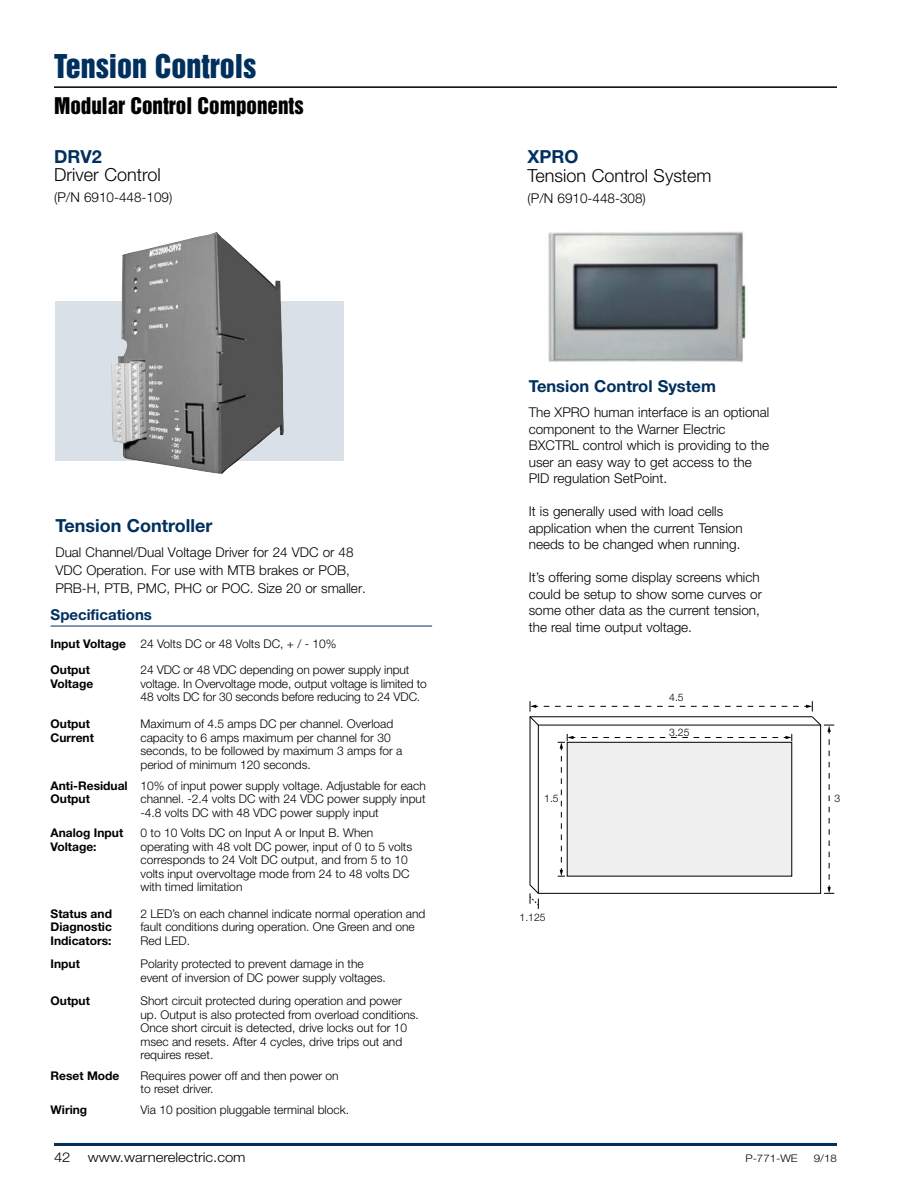
<style>
.page{position:relative;width:918px;height:1188px;background:#fff}
.page>*{position:absolute;margin:0;border:0;box-sizing:border-box;transform-origin:0 0}
.t1{font:30px "Helvetica Inserat LT Std";color:#00305e}
.t2{font:21px "Helvetica Inserat LT Std";color:#000}
.Normal_12_14{font:300 18px "Helvetica Neue LT Std";color:#000}
.Subhead_12_13_Blue{font:700 18px "Helvetica Neue LT Std";color:#00305e}
.Subhead_11_13_Blue{font:700 16.5px "Helvetica Neue LT Std";color:#00305e}
.Spec_Table_head_10_1{font:700 15px "Helvetica Neue LT Std";color:#00305e}
.Normal_9_11{font:300 13.5px/16.5px "Helvetica Neue LT Std";color:#000}
.Normal_9_11-2{font:300 13.5px "Helvetica Neue LT Std";color:#000;scale:1.1 1}
.t3{font:300 12px/13.5px "Helvetica Neue LT Std";color:#000}
.t4{font:700 12px/13.5px "Helvetica Neue LT Std";color:#000}
.t5{font:300 10.5px "Helvetica Neue LT Std";color:#000;scale:1.1 1}
.t6{font:300 10.35px "Helvetica Neue LT Std";color:#000}
</style>
<div class="page">
<hr style="left:54px;top:86px;width:783px;height:2px;background:#000">
<hr style="left:54px;top:1143px;width:783px;height:3px;background:#00305e">
<img style="left:548px;top:231px;width:198px;height:131px">
<svg style="left:529px;top:701px;width:305px;height:208px"></svg>
<hr style="left:51px;top:626px;width:381px;height:1px;background:#00305e">
<div style="left:56px;top:301px;width:288px;height:160px;background:#d9e0e7"></div>
<img style="left:111px;top:232px;width:173px;height:242px">
<p class="t1" style="left:54px;top:48px;width:204px">Tension Controls</p>
<p class="t2" style="left:54px;top:93px;width:251px">Modular Control Components</p>
<p class="Subhead_12_13_Blue" style="left:54px;top:145px;width:49px">DRV2</p>
<p class="Normal_12_14" style="left:54px;top:164px;width:108px">Driver Control</p>
<p class="Normal_9_11" style="left:54px;top:189px;width:120px">(P/N 6910-448-109)</p>
<p class="Subhead_12_13_Blue" style="left:55px;top:514px;width:159px">Tension Controller</p>
<p class="Normal_9_11" style="left:55px;top:542px;width:312px;line-height:18px">Dual Channel/Dual Voltage Driver for 24 VDC or 48<br>VDC Operation. For use with MTB brakes or POB,<br>PRB-H, PTB, PMC, PHC or POC. Size 20 or smaller.</p>
<p class="Spec_Table_head_10_1" style="left:51px;top:605px;width:103px">Specifications</p>
<p class="t4" style="left:51px;top:637px;width:77px">Input Voltage</p>
<p class="t3" style="left:140px;top:637px;width:198px">24 Volts DC or 48 Volts DC, + / - 10%</p>
<p class="t4" style="left:51px;top:663px;width:44px">Output<br>Voltage</p>
<p class="t3" style="left:140px;top:663px;width:288px">24 VDC or 48 VDC depending on power supply input voltage. In Overvoltage mode, output voltage is limited to<br>48 volts DC for 30 seconds before reducing to 24 VDC.</p>
<p class="t4" style="left:51px;top:717px;width:45px">Output<br>Current</p>
<p class="t3" style="left:140px;top:717px;width:264px">Maximum of 4.5 amps DC per channel. Overload capacity to 6 amps maximum per channel for 30 seconds, to be followed by maximum 3 amps for a period of minimum 120 seconds.</p>
<p class="t4" style="left:51px;top:778px;width:79px">Anti-Residual<br>Output</p>
<p class="t3" style="left:140px;top:778px;width:287px;text-align:justify">10% of input power supply voltage. Adjustable for each channel. -2.4 volts DC with 24 VDC power supply input -4.8 volts DC with 48 VDC power supply input</p>
<p class="t4" style="left:51px;top:826px;width:74px">Analog Input<br>Voltage:</p>
<p class="t3" style="left:140px;top:826px;width:273px">0 to 10 Volts DC on Input A or Input B. When operating with 48 volt DC power, input of 0 to 5 volts corresponds to 24 Volt DC output, and from 5 to 10 volts input overvoltage mode from 24 to 48 volts DC with timed limitation</p>
<p class="t4" style="left:51px;top:906px;width:63px;text-align:justify">Status and Diagnostic Indicators:</p>
<p class="t3" style="left:140px;top:906px;width:286px">2 LED’s on each channel indicate normal operation and fault conditions during operation. One Green and one<br>Red LED.</p>
<p class="t4" style="left:51px;top:957px;width:31px">Input</p>
<p class="t3" style="left:140px;top:957px;width:225px">Polarity protected to prevent damage in the</p>
<p class="t3" style="left:140px;top:971px;width:247px">event of inversion of DC power supply voltages.</p>
<p class="t4" style="left:51px;top:994px;width:41px">Output</p>
<p class="t3" style="left:140px;top:994px;width:280px">Short circuit protected during operation and power up. Output is also protected from overload conditions.<br>Once short circuit is detected, drive locks out for 10 msec and resets. After 4 cycles, drive trips out and requires reset.</p>
<p class="t4" style="left:51px;top:1068px;width:70px">Reset Mode</p>
<p class="t3" style="left:140px;top:1068px;width:200px">Requires power off and then power on</p>
<p class="t3" style="left:140px;top:1082px;width:74px">to reset driver.</p>
<p class="t4" style="left:51px;top:1102px;width:38px">Wiring</p>
<p class="t3" style="left:140px;top:1102px;width:210px">Via 10 position pluggable terminal block.</p>
<p class="Subhead_12_13_Blue" style="left:528px;top:145px;width:53px">XPRO</p>
<p class="Normal_12_14" style="left:528px;top:164px;width:186px">Tension Control System</p>
<p class="Normal_9_11" style="left:528px;top:189px;width:120px">(P/N 6910-448-308)</p>
<p class="Subhead_11_13_Blue" style="left:529px;top:376px;width:189px">Tension Control System</p>
<p class="Normal_9_11" style="left:529px;top:404px;width:242px">The XPRO human interface is an optional component to the Warner Electric BXCTRL control which is providing to the user an easy way to get access to the PID regulation SetPoint.</p>
<p class="Normal_9_11" style="left:529px;top:503px;width:215px">It is generally used with load cells application when the current Tension needs to be changed when running.</p>
<p class="Normal_9_11" style="left:529px;top:569px;width:235px">It’s offering some display screens which could be setup to show some curves or some other data as the current tension, the real time output voltage.</p>
<p class="t6" style="left:669px;top:691px;width:16px">4.5</p>
<p class="t6" style="left:669px;top:726px;width:22px">3.25</p>
<p class="t6" style="left:544px;top:792px;width:16px">1.5</p>
<p class="t6" style="left:834px;top:792px;width:7px">3</p>
<p class="t6" style="left:520px;top:911px;width:28px">1.125</p>
<p class="Normal_9_11-2" style="left:54px;top:1149px;width:17px">42</p>
<p class="Normal_9_11-2" style="left:88px;top:1149px;width:145px">www.warnerelectric.com</p>
<p class="t5" style="left:745px;top:1152px;width:49px">P-771-WE</p>
<p class="t5" style="left:814px;top:1152px;width:23px">9/18</p>
</div>
